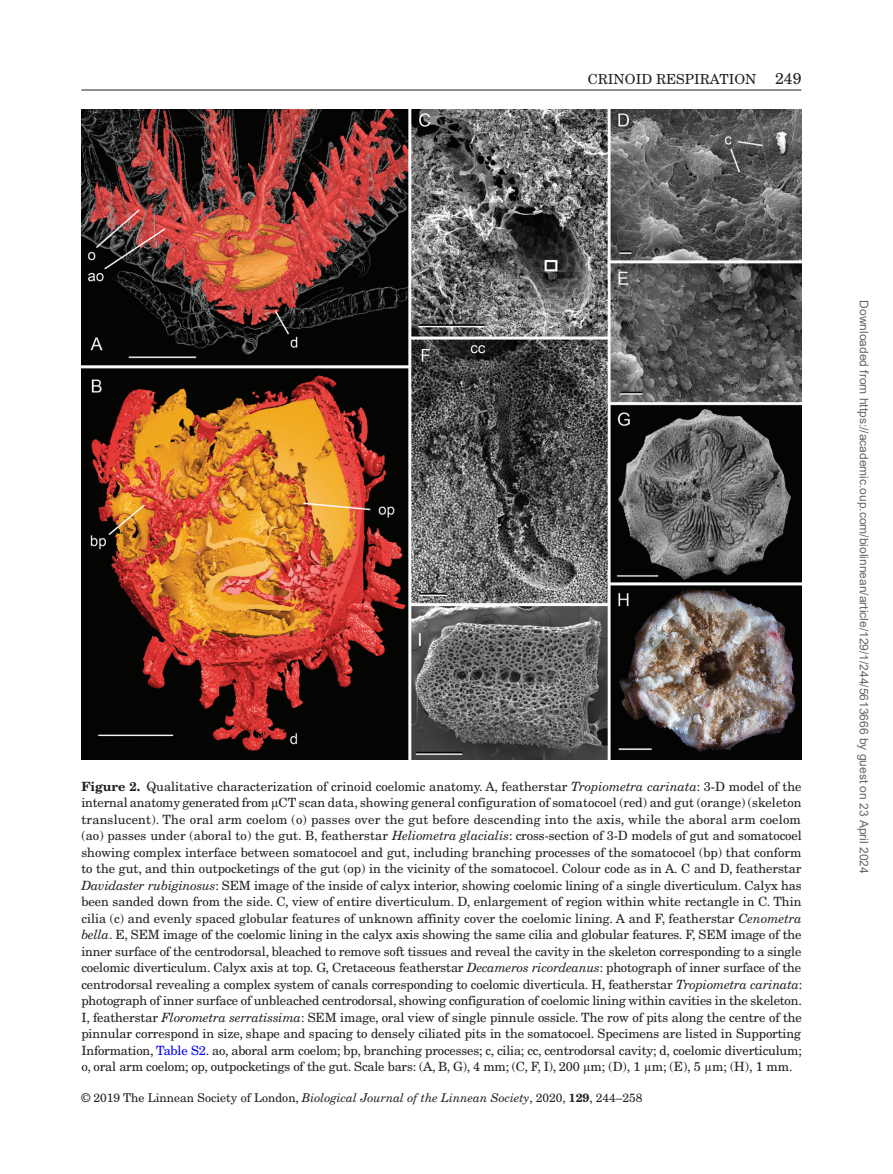
<style>
.page{position:relative;width:893px;height:1174px;background:#fff}
.page>*{position:absolute;margin:0;border:0;box-sizing:border-box;transform-origin:0 0}
.t1{font:13.8px "New Century Schlbk";color:#231f20}
.t2{font:12.75px/16.5px "New Century Schlbk";letter-spacing:-.01em;color:#231f20}
.t3{font:12px "Arial";color:#666}
.t4{font:12px "New Century Schlbk";color:#231f20}
.s1{font-size:15.75px}
.s2{font-weight:700}
.s3{font-style:italic}
.s4{font-family:"Gandhari Unicode"}
.s5{color:#00f}
</style>
<div class="page">
<hr style="left:81px;top:90px;width:720px;height:1px;background:#231f20">
<img style="left:81px;top:110px;width:720px;height:649px">
<p class="t1" style="left:588px;top:70px;width:215px">CRINOID RESPIRATION <span class="s1">249</span></p>
<p class="t2" style="left:81px;top:778px;width:722px"><span class="s2">Figure 2.</span> Qualitative characterization of crinoid coelomic anatomy. A, featherstar <span class="s3">Tropiometra carinata</span>: 3-D model of the internal anatomy generated from <span class="s4">μ</span>CT scan data, showing general configuration of somatocoel (red) and gut (orange) (skeleton translucent). The oral arm coelom (o) passes over the gut before descending into the axis, while the aboral arm coelom (ao) passes under (aboral to) the gut. B, featherstar <span class="s3">Heliometra glacialis</span>: cross-section of 3-D models of gut and somatocoel showing complex interface between somatocoel and gut, including branching processes of the somatocoel (bp) that conform to the gut, and thin outpocketings of the gut (op) in the vicinity of the somatocoel. Colour code as in A. C and D, featherstar <span class="s3">Davidaster rubiginosus</span>: SEM image of the inside of calyx interior, showing coelomic lining of a single diverticulum. Calyx has been sanded down from the side. C, view of entire diverticulum. D, enlargement of region within white rectangle in C. Thin cilia (c) and evenly spaced globular features of unknown affinity cover the coelomic lining. A and F, featherstar <span class="s3">Cenometra bella</span>. E, SEM image of the coelomic lining in the calyx axis showing the same cilia and globular features. F, SEM image of the inner surface of the centrodorsal, bleached to remove soft tissues and reveal the cavity in the skeleton corresponding to a single coelomic diverticulum. Calyx axis at top. G, Cretaceous featherstar <span class="s3">Decameros ricordeanus</span>: photograph of inner surface of the centrodorsal revealing a complex system of canals corresponding to coelomic diverticula. H, featherstar <span class="s3">Tropiometra carinata</span>: photograph of inner surface of unbleached centrodorsal, showing configuration of coelomic lining within cavities in the skeleton.<br>I, featherstar <span class="s3">Florometra serratissima</span>: SEM image, oral view of single pinnule ossicle. The row of pits along the centre of the pinnular correspond in size, shape and spacing to densely ciliated pits in the somatocoel. Specimens are listed in Supporting Information, <span class="s5">Table S2</span>. ao, aboral arm coelom; bp, branching processes; c, cilia; cc, centrodorsal cavity; d, coelomic diverticulum; o, oral arm coelom; op, outpocketings of the gut. Scale bars: (A, B, G), 4 mm; (C, F, I), 200 <span class="s4">μ</span>m; (D), 1 <span class="s4">μ</span>m; (E), 5 <span class="s4">μ</span>m; (H), 1 mm.</p>
<p class="t4" style="left:81px;top:1090px;width:562px">© 2019 The Linnean Society of London, <span class="s3">Biological Journal of the Linnean Society</span>, 2020, <span class="s2">129</span>, 244–258</p>
<p class="t3" style="left:868px;top:300px;width:575px;rotate:90deg">Downloaded from https://academic.oup.com/biolinnean/article/129/1/244/5613666 by guest on 23 April 2024</p>
</div>
